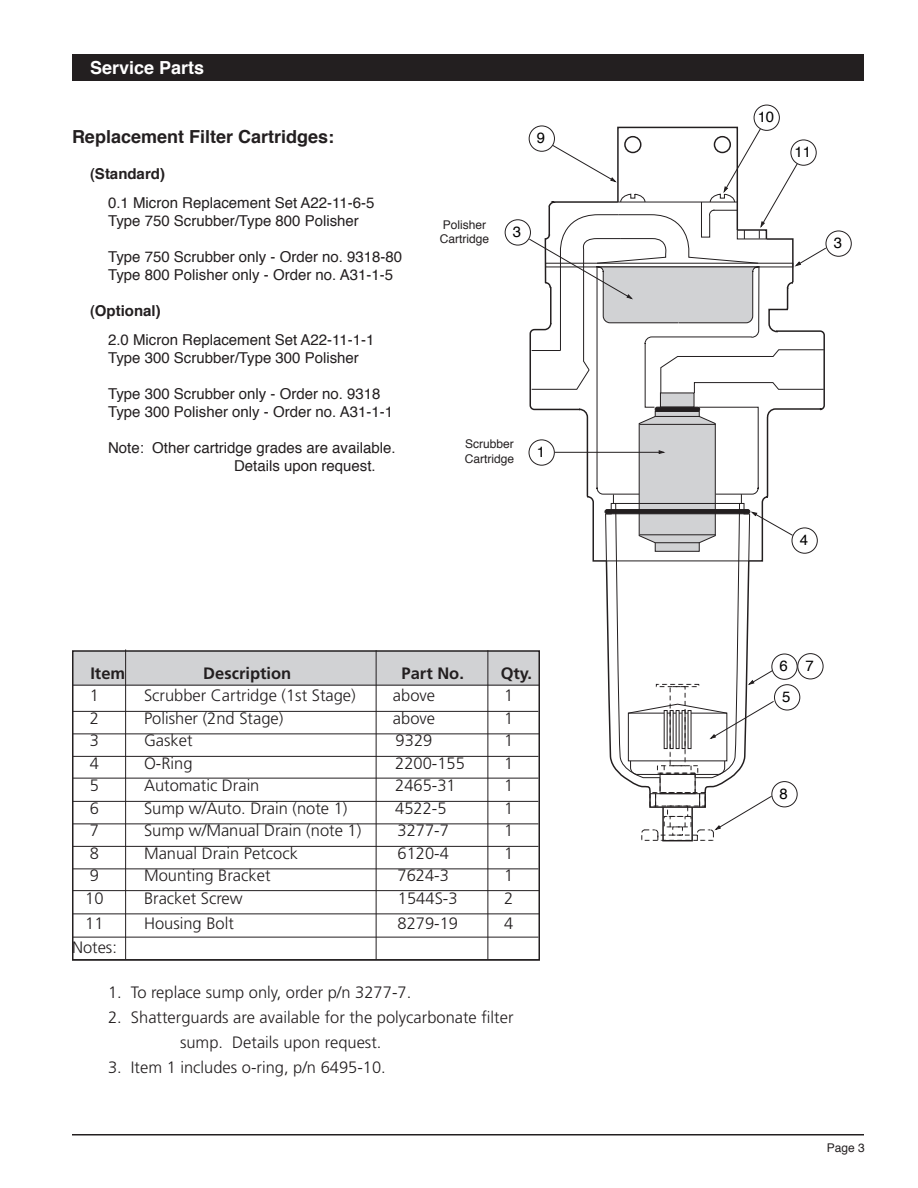
<style>
.page{position:relative;width:918px;height:1188px;background:#fff}
.page>*{position:absolute;margin:0;border:0;box-sizing:border-box;transform-origin:0 0}
.t1{font:700 18px "Helvetica";color:#231f20}
.t2{font:700 18px "Helvetica";color:#fff}
.t3{font:300 16.5px "Frutiger";color:#231f20}
.t4{font:700 16.5px "Frutiger";color:#231f20}
.t5{font:15px/18px "Helvetica";color:#231f20}
.t6{font:700 15px "Helvetica";color:#231f20}
.t7{font:14.85px "Helvetica";color:#000}
.t8{font:12px "Helvetica";color:#231f20}
</style>
<div class="page">
<div style="left:529px;top:126px;width:26px;height:26px;border:1px solid #231f20;border-radius:50%"></div>
<div style="left:505px;top:219px;width:26px;height:26px;border:1px solid #231f20;border-radius:50%"></div>
<div style="left:826px;top:231px;width:26px;height:26px;border:1px solid #231f20;border-radius:50%"></div>
<div style="left:754px;top:105px;width:26px;height:26px;border:1px solid #231f20;border-radius:50%"></div>
<div style="left:662px;top:806px;width:31px;height:35px;border:1px solid #231f20"></div>
<div style="left:657px;top:835px;width:41px;height:6px;border:1px dashed #231f20"></div>
<div style="left:697px;top:832px;width:17px;height:9px;border:1px dashed #231f20"></div>
<div style="left:641px;top:832px;width:17px;height:9px;border:1px dashed #231f20"></div>
<div style="left:672px;top:827px;width:11px;height:8px;border:1px dashed #231f20"></div>
<svg style="left:529px;top:128px;width:300px;height:706px"></svg>
<hr style="left:655px;top:416px;width:44px;height:1px;background:#231f20">
<hr style="left:655px;top:542px;width:44px;height:1px;background:#231f20">
<hr style="left:605px;top:510px;width:145px;height:4px;background:#231f20;border-radius:2px">
<div style="left:605px;top:509px;width:145px;height:5px;border:1px solid #231f20;border-radius:2px"></div>
<hr style="left:616px;top:503px;width:124px;height:1px;background:#231f20">
<hr style="left:640px;top:534px;width:76px;height:1px;background:#231f20">
<hr style="left:640px;top:424px;width:76px;height:1px;background:#231f20">
<div style="left:72px;top:651px;width:468px;height:35px;background:#d1d2d4"></div>
<div style="left:73px;top:55px;width:790px;height:25px;background:#231f20"></div>
<div style="left:72px;top:54px;width:792px;height:27px;border:2px solid #231f20"></div>
<hr style="left:72px;top:1134px;width:792px;height:2px;background:#231f20">
<div style="left:72px;top:650px;width:468px;height:311px;border:2px solid #231f20"></div>
<hr style="left:72px;top:824px;width:466px;height:1px;background:#231f20">
<hr style="left:72px;top:914px;width:467px;height:1px;background:#231f20">
<hr style="left:72px;top:937px;width:466px;height:1px;background:#231f20">
<hr style="left:125px;top:650px;width:1px;height:309px;background:#231f20">
<hr style="left:376px;top:650px;width:1px;height:309px;background:#231f20">
<hr style="left:488px;top:650px;width:1px;height:309px;background:#231f20">
<hr style="left:72px;top:685px;width:467px;height:1px;background:#231f20">
<hr style="left:72px;top:711px;width:466px;height:1px;background:#231f20">
<hr style="left:72px;top:734px;width:467px;height:1px;background:#231f20">
<hr style="left:72px;top:756px;width:466px;height:1px;background:#231f20">
<hr style="left:72px;top:778px;width:466px;height:1px;background:#231f20">
<hr style="left:72px;top:801px;width:466px;height:1px;background:#231f20">
<hr style="left:72px;top:890px;width:467px;height:1px;background:#231f20">
<hr style="left:72px;top:868px;width:466px;height:1px;background:#231f20">
<hr style="left:72px;top:846px;width:466px;height:1px;background:#231f20">
<hr style="left:72px;top:959px;width:466px;height:1px;background:#231f20">
<p class="t2" style="left:90px;top:53px;width:116px">Service Parts</p>
<p class="t1" style="left:72px;top:122px;width:264px">Replacement Filter Cartridges:</p>
<p class="t6" style="left:90px;top:162px;width:76px">(Standard)</p>
<p class="t5" style="left:108px;top:194px;width:268px">0.1 Micron Replacement Set A22-11-6-5</p>
<p class="t5" style="left:108px;top:212px;width:252px">Type 750 Scrubber/Type 800 Polisher</p>
<p class="t5" style="left:108px;top:248px;width:296px">Type 750 Scrubber only - Order no. 9318-80</p>
<p class="t5" style="left:108px;top:266px;width:287px">Type 800 Polisher only - Order no. A31-1-5</p>
<p class="t6" style="left:90px;top:299px;width:72px">(Optional)</p>
<p class="t5" style="left:108px;top:331px;width:268px">2.0 Micron Replacement Set A22-11-1-1</p>
<p class="t5" style="left:108px;top:349px;width:252px">Type 300 Scrubber/Type 300 Polisher</p>
<p class="t5" style="left:108px;top:385px;width:274px">Type 300 Scrubber only - Order no. 9318</p>
<p class="t5" style="left:108px;top:403px;width:287px">Type 300 Polisher only - Order no. A31-1-1</p>
<p class="t5" style="left:234px;top:439px;width:163px;text-indent:-126px">Note: Other cartridge grades are available.<br>Details upon request.</p>
<p class="t7" style="left:537px;top:126px;width:10px">9</p>
<p class="t8" style="left:443px;top:215px;width:45px">Polisher</p>
<p class="t8" style="left:440px;top:230px;width:51px">Cartridge</p>
<p class="t7" style="left:513px;top:220px;width:10px">3</p>
<p class="t8" style="left:465px;top:435px;width:50px">Scrubber</p>
<p class="t8" style="left:465px;top:449px;width:51px">Cartridge</p>
<p class="t7" style="left:537px;top:440px;width:10px">1</p>
<p class="t4" style="left:90px;top:664px;width:36px">Item</p>
<p class="t4" style="left:203px;top:664px;width:89px">Description</p>
<p class="t4" style="left:402px;top:664px;width:64px">Part No.</p>
<p class="t4" style="left:501px;top:664px;width:33px">Qty.</p>
<p class="t3" style="left:90px;top:686px;width:11px">1</p>
<p class="t3" style="left:144px;top:686px;width:213px">Scrubber Cartridge (1st Stage)</p>
<p class="t3" style="left:393px;top:686px;width:44px">above</p>
<p class="t3" style="left:504px;top:686px;width:11px">1</p>
<p class="t3" style="left:90px;top:709px;width:11px">2</p>
<p class="t3" style="left:144px;top:709px;width:141px">Polisher (2nd Stage)</p>
<p class="t3" style="left:393px;top:709px;width:44px">above</p>
<p class="t3" style="left:504px;top:709px;width:11px">1</p>
<p class="t3" style="left:90px;top:731px;width:11px">3</p>
<p class="t3" style="left:144px;top:731px;width:50px">Gasket</p>
<p class="t3" style="left:396px;top:731px;width:38px">9329</p>
<p class="t3" style="left:504px;top:731px;width:11px">1</p>
<p class="t3" style="left:90px;top:754px;width:11px">4</p>
<p class="t3" style="left:144px;top:754px;width:50px">O-Ring</p>
<p class="t3" style="left:395px;top:754px;width:71px">2200-155</p>
<p class="t3" style="left:504px;top:754px;width:11px">1</p>
<p class="t3" style="left:90px;top:776px;width:11px">5</p>
<p class="t3" style="left:144px;top:776px;width:117px">Automatic Drain</p>
<p class="t3" style="left:395px;top:776px;width:62px">2465-31</p>
<p class="t3" style="left:504px;top:776px;width:11px">1</p>
<p class="t3" style="left:90px;top:799px;width:11px">6</p>
<p class="t3" style="left:144px;top:799px;width:205px">Sump w/Auto. Drain (note 1)</p>
<p class="t3" style="left:395px;top:799px;width:53px">4522-5</p>
<p class="t3" style="left:504px;top:799px;width:11px">1</p>
<p class="t3" style="left:90px;top:821px;width:11px">7</p>
<p class="t3" style="left:144px;top:821px;width:219px">Sump w/Manual Drain (note 1)</p>
<p class="t3" style="left:397px;top:821px;width:53px">3277-7</p>
<p class="t3" style="left:504px;top:821px;width:11px">1</p>
<p class="t3" style="left:90px;top:844px;width:11px">8</p>
<p class="t3" style="left:144px;top:844px;width:156px">Manual Drain Petcock</p>
<p class="t3" style="left:397px;top:844px;width:53px">6120-4</p>
<p class="t3" style="left:504px;top:844px;width:11px">1</p>
<p class="t3" style="left:90px;top:866px;width:11px">9</p>
<p class="t3" style="left:144px;top:866px;width:128px">Mounting Bracket</p>
<p class="t3" style="left:397px;top:866px;width:53px">7624-3</p>
<p class="t3" style="left:504px;top:866px;width:11px">1</p>
<p class="t3" style="left:85px;top:889px;width:20px">10</p>
<p class="t3" style="left:144px;top:889px;width:100px">Bracket Screw</p>
<p class="t3" style="left:398px;top:889px;width:61px">1544S-3</p>
<p class="t3" style="left:504px;top:889px;width:11px">2</p>
<p class="t3" style="left:85px;top:914px;width:20px">11</p>
<p class="t3" style="left:144px;top:914px;width:91px">Housing Bolt</p>
<p class="t3" style="left:398px;top:914px;width:62px">8279-19</p>
<p class="t3" style="left:504px;top:914px;width:11px">4</p>
<p class="t3" style="left:72px;top:938px;width:46px">Notes:</p>
<p class="t3" style="left:108px;top:983px;width:305px">1. To replace sump only, order p/n 3277-7.</p>
<p class="t3" style="left:108px;top:1008px;width:407px">2. Shatterguards are available for the polycarbonate filter</p>
<p class="t3" style="left:180px;top:1033px;width:203px">sump. Details upon request.</p>
<p class="t3" style="left:108px;top:1058px;width:279px">3. Item 1 includes o-ring, p/n 6495-10.</p>
<p class="t7" style="left:758px;top:106px;width:18px">10</p>
<p class="t7" style="left:795px;top:140px;width:18px">11</p>
<p class="t7" style="left:834px;top:231px;width:10px">3</p>
<p class="t7" style="left:800px;top:528px;width:10px">4</p>
<p class="t7" style="left:780px;top:654px;width:36px">6 7</p>
<p class="t7" style="left:782px;top:685px;width:10px">5</p>
<p class="t7" style="left:780px;top:782px;width:10px">8</p>
<p class="t8" style="left:827px;top:1139px;width:40px">Page 3</p>
</div>
